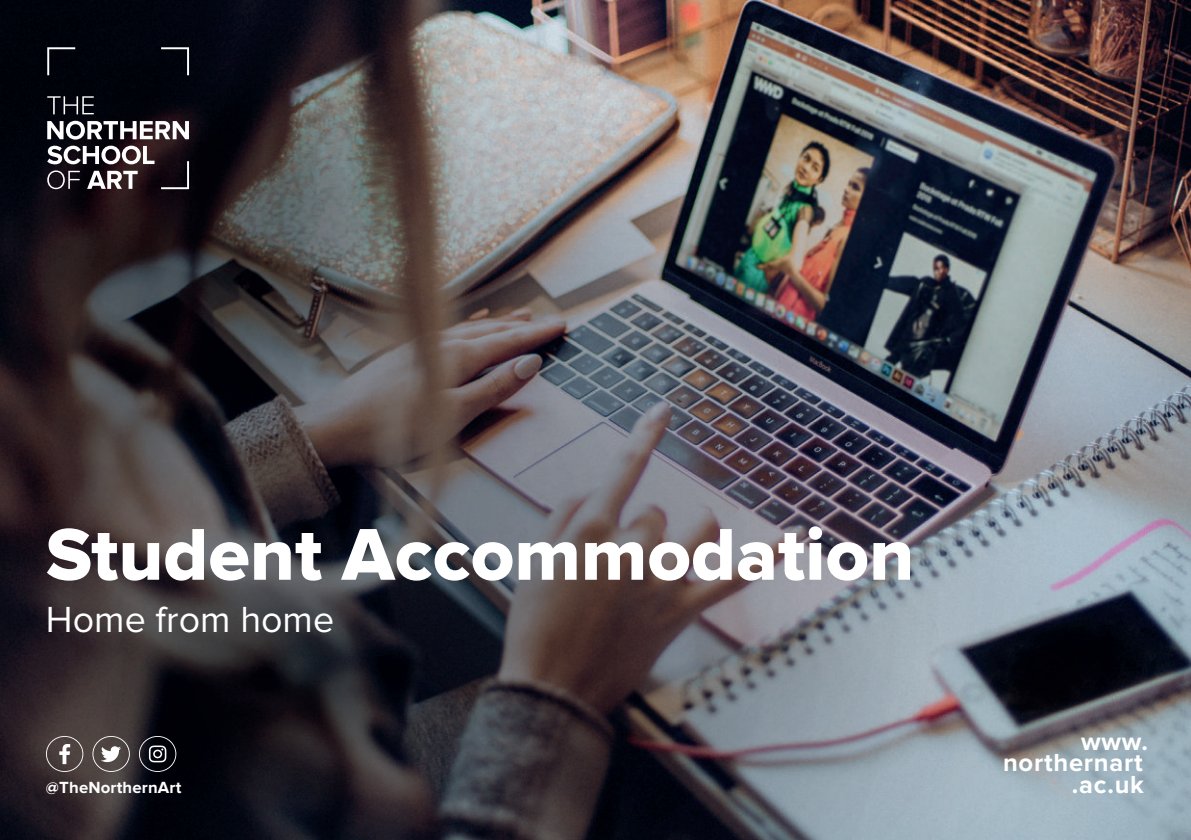
<style>
.page{position:relative;width:1191px;height:840px;background:#fff}
.page>*{position:absolute;margin:0;border:0;box-sizing:border-box;transform-origin:0 0}
.t1{font:76px "Proxima Nova Extrabld";color:#fff}
.t2{font:37.6px "Proxima Nova";color:#fff}
.t3{font:700 25.6px/21.4px "Proxima Nova";letter-spacing:.03em;color:#fff;text-align:right}
.t4{font:700 16.8px "Proxima Nova";letter-spacing:.01em;color:#fff}
</style>
<div class="page">
<img style="left:0;top:0;width:1191px;height:839px">
<svg style="left:161px;top:161px;width:28px;height:28px"></svg>
<svg style="left:47px;top:96px;width:47px;height:18px"></svg>
<svg style="left:47px;top:121px;width:142px;height:18px"></svg>
<svg style="left:47px;top:146px;width:107px;height:18px"></svg>
<svg style="left:47px;top:170px;width:33px;height:19px"></svg>
<svg style="left:87px;top:171px;width:51px;height:18px"></svg>
<svg style="left:161px;top:47px;width:28px;height:28px"></svg>
<svg style="left:47px;top:47px;width:28px;height:28px"></svg>
<svg style="left:46px;top:735px;width:37px;height:36px"></svg>
<svg style="left:92px;top:735px;width:38px;height:36px"></svg>
<svg style="left:139px;top:735px;width:37px;height:36px"></svg>
<h1 class="t1" style="left:46px;top:522px;width:869px">Student Accommodation</h1>
<h2 class="t2" style="left:46px;top:603px;width:290px">Home from home</h2>
<p class="t4" style="left:46px;top:779px;width:137px">@TheNorthernArt</p>
<p class="t3" style="left:1003px;top:731px;width:146px">www. northernart .ac.uk</p>
</div>
